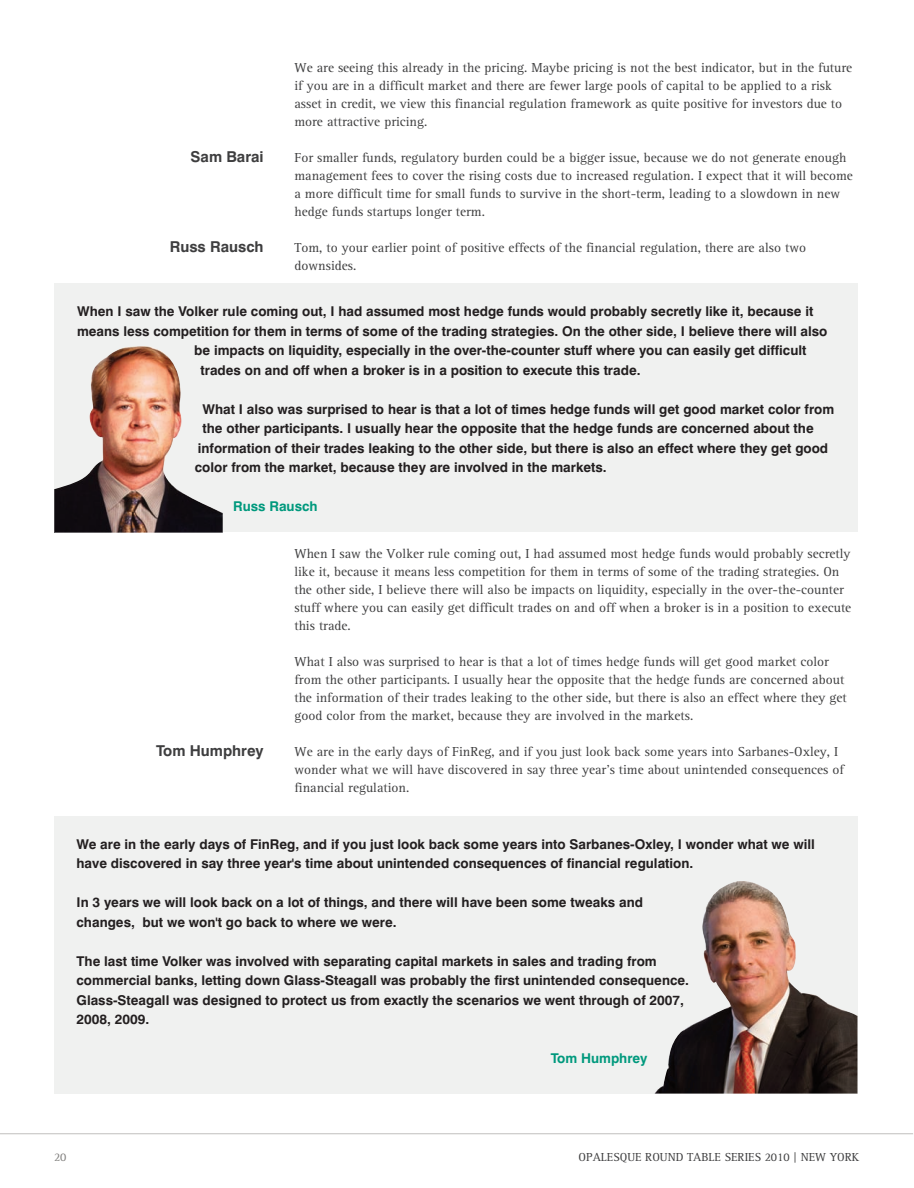
<style>
.page{position:relative;width:914px;height:1188px;background:#fff}
.page>*{position:absolute;margin:0;border:0;box-sizing:border-box;transform-origin:0 0}
.t1{font:700 15px "Swiss 721 BT";color:#3e3e3f}
.t2{font:13.5px/18px "Rotis Serif";color:#3e3e3f}
.t3{font:700 13.5px/19.5px "Swiss 721 BT";color:#231f20}
.t4{font:700 13.5px "Swiss 721 BT";color:#00997d}
.t5{font:12px "Rotis Serif";color:#3e3e3f}
.t6{font:12px "Rotis Serif";color:#807f7d}
</style>
<div class="page">
<hr style="left:0;top:1134px;width:913px;height:1px;background:#c0bfbe">
<div style="left:55px;top:283px;width:803px;height:249px;background:#f0f1f0"></div>
<img style="left:54px;top:489px;width:169px;height:44px">
<img style="left:55px;top:346px;width:168px;height:186px">
<div style="left:54px;top:816px;width:803px;height:278px;background:#f0f1f0"></div>
<img style="left:654px;top:881px;width:203px;height:213px">
<p class="t1" style="left:191px;top:148px;width:75px">Sam Barai</p>
<p class="t1" style="left:170px;top:238px;width:95px">Russ Rausch</p>
<p class="t2" style="left:294px;top:59px;width:559px">We are seeing this already in the pricing. Maybe pricing is not the best indicator, but in the future if you are in a difficult market and there are fewer large pools of capital to be applied to a risk asset in credit, we view this financial regulation framework as quite positive for investors due to more attractive pricing.</p>
<p class="t2" style="left:294px;top:149px;width:560px">For smaller funds, regulatory burden could be a bigger issue, because we do not generate enough management fees to cover the rising costs due to increased regulation. I expect that it will become a more difficult time for small funds to survive in the short-term, leading to a slowdown in new hedge funds startups longer term.</p>
<p class="t2" style="left:294px;top:239px;width:513px">Tom, to your earlier point of positive effects of the financial regulation, there are also two downsides.</p>
<p class="t3" style="left:77px;top:302px;width:738px">When I saw the Volker rule coming out, I had assumed most hedge funds would probably secretly like it, because it</p>
<p class="t3" style="left:77px;top:321px;width:752px">means less competition for them in terms of some of the trading strategies. On the other side, I believe there will also</p>
<p class="t3" style="left:194px;top:341px;width:614px">be impacts on liquidity, especially in the over-the-counter stuff where you can easily get difficult</p>
<p class="t3" style="left:200px;top:360px;width:441px">trades on and off when a broker is in a position to execute this trade.</p>
<p class="t3" style="left:202px;top:399px;width:633px">What I also was surprised to hear is that a lot of times hedge funds will get good market color from</p>
<p class="t3" style="left:203px;top:419px;width:612px">the other participants. I usually hear the opposite that the hedge funds are concerned about the</p>
<p class="t3" style="left:198px;top:438px;width:632px">information of their trades leaking to the other side, but there is also an effect where they get good</p>
<p class="t3" style="left:195px;top:458px;width:413px">color from the market, because they are involved in the markets.</p>
<p class="t4" style="left:233px;top:499px;width:86px">Russ Rausch</p>
<p class="t1" style="left:156px;top:742px;width:109px">Tom Humphrey</p>
<p class="t2" style="left:294px;top:545px;width:558px">When I saw the Volker rule coming out, I had assumed most hedge funds would probably secretly like it, because it means less competition for them in terms of some of the trading strategies. On the other side, I believe there will also be impacts on liquidity, especially in the over-the-counter stuff where you can easily get difficult trades on and off when a broker is in a position to execute this trade.</p>
<p class="t2" style="left:294px;top:653px;width:554px">What I also was surprised to hear is that a lot of times hedge funds will get good market color from the other participants. I usually hear the opposite that the hedge funds are concerned about the information of their trades leaking to the other side, but there is also an effect where they get good color from the market, because they are involved in the markets.</p>
<p class="t2" style="left:294px;top:743px;width:551px">We are in the early days of FinReg, and if you just look back some years into Sarbanes-Oxley, I wonder what we will have discovered in say three year's time about unintended consequences of financial regulation.</p>
<p class="t3" style="left:76px;top:835px;width:740px">We are in the early days of FinReg, and if you just look back some years into Sarbanes-Oxley, I wonder what we will have discovered in say three year's time about unintended consequences of financial regulation.</p>
<p class="t3" style="left:76px;top:893px;width:568px">In 3 years we will look back on a lot of things, and there will have been some tweaks and changes, but we won't go back to where we were.</p>
<p class="t3" style="left:76px;top:952px;width:614px">The last time Volker was involved with separating capital markets in sales and trading from commercial banks, letting down Glass-Steagall was probably the first unintended consequence.<br>Glass-Steagall was designed to protect us from exactly the scenarios we went through of 2007, 2008, 2009.</p>
<p class="t4" style="left:551px;top:1051px;width:98px">Tom Humphrey</p>
<p class="t6" style="left:54px;top:1150px;width:14px">20</p>
<p class="t5" style="left:578px;top:1151px;width:282px">OPALESQUE ROUND TABLE SERIES 2010 | NEW YORK</p>
</div>
